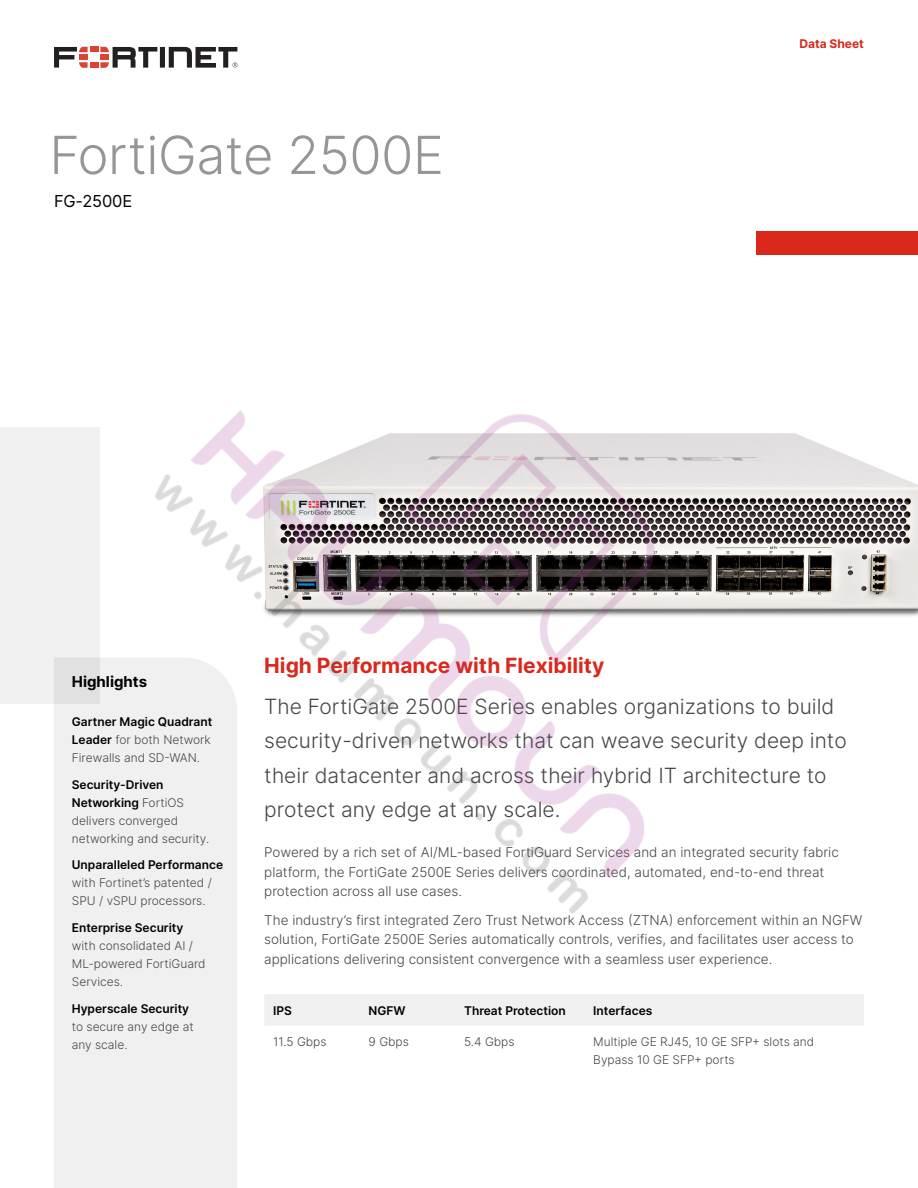
<style>
.page{position:relative;width:918px;height:1188px;background:#fff}
.page>*{position:absolute;margin:0;border:0;box-sizing:border-box;transform-origin:0 0}
.Cover_H1{font:300 52.5px "Inter";letter-spacing:-.01em;color:#969696}
.Text_Intro_14{font:300 21px/34.5px "Inter";color:#464646}
.t1{font:700 21px "Inter";color:#da291c}
.Cover_H2{font:16.5px "Inter";letter-spacing:-.01em;color:#000}
.Cover_Sidebar_H1{font:700 15px "Inter";color:#000}
.Text_Body_9{font:300 13.5px/19.5px "Inter";color:#464646}
.Text_Body_8{font:300 12px/18px "Inter";color:#464646}
.Text_Body_8-2{font:600 12px "Inter";color:#000}
.Document_Type{font:700 12px "Inter";color:#da291c}
.s1{font-weight:600;color:#000}
</style>
<div class="page">
<div style="left:756px;top:231px;width:162px;height:24px;background:#da291c"></div>
<img style="left:872px;top:466px;width:46px;height:150px">
<div style="left:54px;top:1007px;width:183px;height:181px;background:#f0f0f0"></div>
<div style="left:0;top:427px;width:100px;height:277px;background:#f0f0f0"></div>
<div style="left:264px;top:1007px;width:600px;height:18px;background:#f0f0f0"></div>
<svg style="left:54px;top:47px;width:183px;height:21px"></svg>
<img style="left:54px;top:410px;width:818px;height:597px">
<p class="Cover_H1" style="left:49px;top:118px;width:396px">FortiGate 2500E</p>
<p class="Cover_H2" style="left:54px;top:189px;width:80px">FG-2500E</p>
<p class="Document_Type" style="left:800px;top:35px;width:66px">Data Sheet</p>
<h1 class="t1" style="left:264px;top:650px;width:342px">High Performance with Flexibility</h1>
<p class="Text_Intro_14" style="left:264px;top:689px;width:584px">The FortiGate 2500E Series enables organizations to build security-driven networks that can weave security deep into their datacenter and across their hybrid IT architecture to protect any edge at any scale.</p>
<p class="Text_Body_9" style="left:264px;top:842px;width:576px">Powered by a rich set of AI/ML-based FortiGuard Services and an integrated security fabric platform, the FortiGate 2500E Series delivers coordinated, automated, end-to-end threat protection across all use cases.</p>
<p class="Text_Body_9" style="left:264px;top:910px;width:600px">The industry’s first integrated Zero Trust Network Access (ZTNA) enforcement within an NGFW solution, FortiGate 2500E Series automatically controls, verifies, and facilitates user access to applications delivering consistent convergence with a seamless user experience.</p>
<p class="Cover_Sidebar_H1" style="left:72px;top:671px;width:77px">Highlights</p>
<p class="Text_Body_8" style="left:72px;top:712px;width:142px"><span class="s1">Gartner Magic Quadrant<br>Leader</span> for both Network<br>Firewalls and SD-WAN.</p>
<p class="Text_Body_8" style="left:72px;top:775px;width:139px"><span class="s1">Security-Driven<br>Networking</span> FortiOS delivers converged networking and security.</p>
<p class="Text_Body_8" style="left:72px;top:856px;width:153px"><span class="s1">Unparalleled Performance </span>with Fortinet’s patented /<br>SPU / vSPU processors.</p>
<p class="Text_Body_8" style="left:72px;top:919px;width:135px"><span class="s1">Enterprise Security </span>with consolidated AI /<br>ML-powered FortiGuard<br>Services.</p>
<p class="Text_Body_8" style="left:72px;top:1000px;width:123px"><span class="s1">Hyperscale Security </span>to secure any edge at any scale.</p>
<p class="Text_Body_8-2" style="left:273px;top:1002px;width:20px">IPS</p>
<p class="Text_Body_8-2" style="left:369px;top:1002px;width:39px">NGFW</p>
<p class="Text_Body_8-2" style="left:464px;top:1002px;width:103px">Threat Protection</p>
<p class="Text_Body_8-2" style="left:593px;top:1002px;width:61px">Interfaces</p>
<p class="Text_Body_8" style="left:273px;top:1033px;width:55px">11.5 Gbps</p>
<p class="Text_Body_8" style="left:369px;top:1033px;width:42px">9 Gbps</p>
<p class="Text_Body_8" style="left:464px;top:1033px;width:52px">5.4 Gbps</p>
<p class="Text_Body_8" style="left:593px;top:1033px;width:222px">Multiple GE RJ45, 10 GE SFP+ slots and<br>Bypass 10 GE SFP+ ports</p>
</div>
